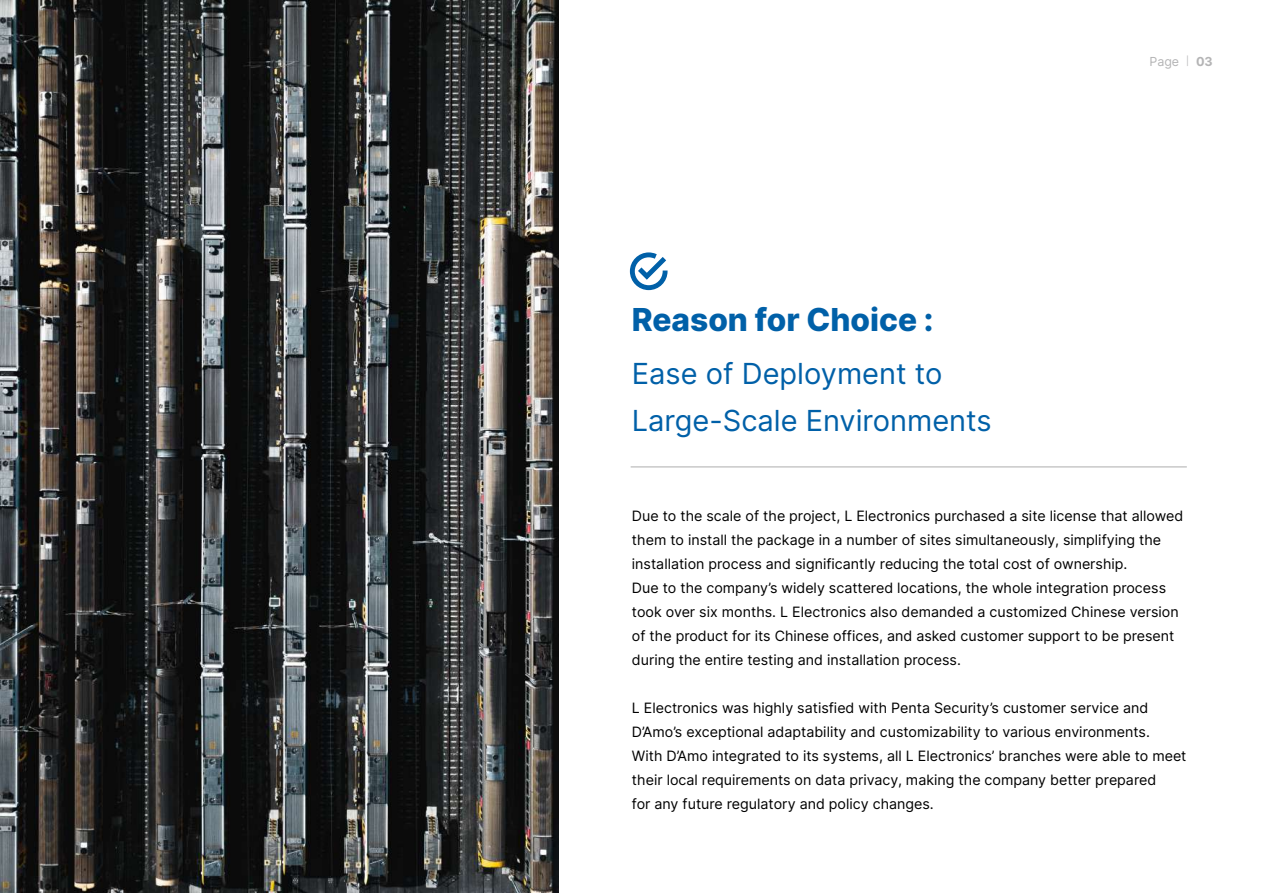
<style>
.page{position:relative;width:1263px;height:893px;background:#fff}
.page>*{position:absolute;margin:0;border:0;box-sizing:border-box;transform-origin:0 0}
.t1{font:800 31.65px "Inter";color:#0060a8}
.t2{font:28.95px/47px "Inter";color:#0060a8}
.t3{font:14.25px/24px "Inter";color:#000}
.t4{font:12.45px "Inter";color:#b4b4b5}
.s1{font-size:8.85px}
.s2{font-weight:700}
</style>
<div class="page">
<svg style="left:629px;top:252px;width:39px;height:39px"></svg>
<hr style="left:631px;top:466px;width:556px;height:2px;background:#c8c9c9">
<img style="left:0;top:0;width:558px;height:893px">
<h1 class="t1" style="left:632px;top:296px;width:303px">Reason for Choice :</h1>
<h2 class="t2" style="left:632px;top:349px;width:361px">Ease of Deployment to<br>Large-Scale Environments</h2>
<p class="t4" style="left:1149px;top:52px;width:65px">Page <span class="s1">|</span> <span class="s2">03</span></p>
<p class="t3" style="left:632px;top:504px;width:553px">Due to the scale of the project, L Electronics purchased a site license that allowed them to install the package in a number of sites simultaneously, simplifying the installation process and significantly reducing the total cost of ownership.<br>Due to the company’s widely scattered locations, the whole integration process took over six months. L Electronics also demanded a customized Chinese version of the product for its Chinese offices, and asked customer support to be present during the entire testing and installation process.</p>
<p class="t3" style="left:632px;top:696px;width:556px">L Electronics was highly satisfied with Penta Security’s customer service and D’Amo’s exceptional adaptability and customizability to various environments.<br>With D’Amo integrated to its systems, all L Electronics’ branches were able to meet their local requirements on data privacy, making the company better prepared<br>for any future regulatory and policy changes.</p>
</div>
